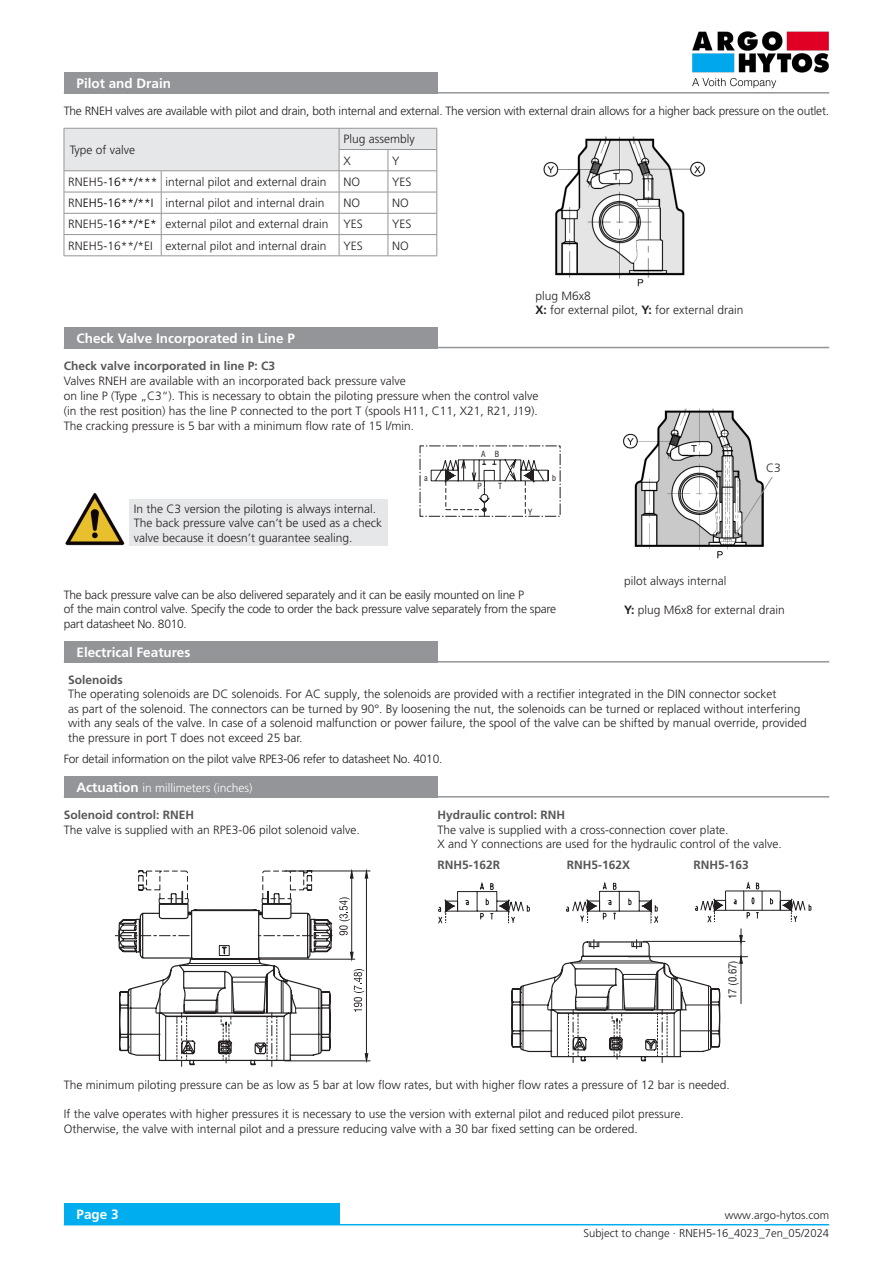
<style>
.page{position:relative;width:893px;height:1263px;background:#fff}
.page>*{position:absolute;margin:0;border:0;box-sizing:border-box;transform-origin:0 0}
._03_Headline_white{font:700 13.5px "Frutiger LT Pro";color:#fff}
._06_Text{font:300 12px/15px "Frutiger LT Pro";color:#231f20}
._06_Text-2{font:300 12px/14.4px "Frutiger LT Pro";letter-spacing:-.02em;color:#231f20}
._05_Subline_Copytext{font:700 12px "Frutiger LT Pro";color:#57585a}
.t1{font:300 12px "Frutiger LT Pro";color:#000}
._03_Headline_white-2{font:300 12px "Frutiger LT Pro";color:#fff}
.t2{font:300 11.25px "Frutiger LT Pro";color:#231f20}
.t3{font:condensed 10.65px "Swiss 721 BTCE";color:#231f20}
.t4{font:condensed 8.25px "Swiss 721 BTCE";color:#231f20}
.s1{color:#231f20}
.s2{font-weight:700}
.s3{font-weight:700;font-size:13.5px}
</style>
<div class="page">
<img style="left:692px;top:31px;width:137px;height:57px">
<svg style="left:115px;top:870px;width:255px;height:197px"></svg>
<hr style="left:628px;top:956px;width:119px;height:1px;background:#231f20">
<hr style="left:741px;top:928px;width:1px;height:76px;background:#231f20">
<svg style="left:739px;top:956px;width:9px;height:8px"></svg>
<svg style="left:739px;top:935px;width:6px;height:8px"></svg>
<hr style="left:643px;top:941px;width:101px;height:1px;background:#231f20">
<svg style="left:511px;top:939px;width:210px;height:124px"></svg>
<svg style="left:438px;top:882px;width:220px;height:41px"></svg>
<svg style="left:695px;top:882px;width:116px;height:40px"></svg>
<img style="left:623px;top:408px;width:141px;height:151px">
<svg style="left:735px;top:476px;width:38px;height:60px"></svg>
<img style="left:543px;top:136px;width:163px;height:151px">
<svg style="left:420px;top:445px;width:141px;height:72px"></svg>
<img style="left:65px;top:492px;width:60px;height:54px">
<div style="left:130px;top:500px;width:258px;height:46px;background:#e6e7e9"></div>
<hr style="left:64px;top:1224px;width:765px;height:1px;background:#00aeef">
<div style="left:64px;top:1203px;width:276px;height:22px;background:#00aeef"></div>
<div style="left:64px;top:72px;width:373px;height:22px;background:#939598"></div>
<hr style="left:64px;top:92px;width:765px;height:2px;background:#939598">
<div style="left:64px;top:641px;width:373px;height:21px;background:#939598"></div>
<hr style="left:64px;top:661px;width:765px;height:1px;background:#939598">
<div style="left:64px;top:776px;width:373px;height:21px;background:#939598"></div>
<hr style="left:64px;top:796px;width:765px;height:1px;background:#939598">
<div style="left:64px;top:327px;width:373px;height:21px;background:#939598"></div>
<hr style="left:64px;top:347px;width:765px;height:1px;background:#939598">
<svg style="left:64px;top:128px;width:374px;height:128px"></svg>
<hr style="left:64px;top:256px;width:97px;height:1px;background:#939598">
<hr style="left:161px;top:256px;width:178px;height:1px;background:#939598">
<hr style="left:339px;top:256px;width:49px;height:1px;background:#939598">
<hr style="left:388px;top:256px;width:49px;height:1px;background:#939598">
<p class="_03_Headline_white" style="left:77px;top:75px;width:96px">Pilot and Drain</p>
<p class="_06_Text-2" style="left:64px;top:104px;width:767px">The RNEH valves are available with pilot and drain, both internal and external. The version with external drain allows for a higher back pressure on the outlet.</p>
<p class="_06_Text" style="left:70px;top:142px;width:67px">Type of valve</p>
<p class="_06_Text" style="left:343px;top:132px;width:73px">Plug assembly</p>
<p class="_06_Text" style="left:343px;top:153px;width:9px">X</p>
<p class="_06_Text" style="left:392px;top:153px;width:9px">Y</p>
<p class="t1" style="left:68px;top:175px;width:91px"><span class="s1">RNEH5-</span>16**/***</p>
<p class="_06_Text" style="left:165px;top:174px;width:163px">internal pilot and external drain</p>
<p class="_06_Text" style="left:343px;top:174px;width:18px">NO</p>
<p class="_06_Text" style="left:392px;top:174px;width:21px">YES</p>
<p class="t1" style="left:68px;top:196px;width:87px"><span class="s1">RN</span>EH5-16**/**I</p>
<p class="_06_Text" style="left:165px;top:196px;width:161px">internal pilot and internal drain</p>
<p class="_06_Text" style="left:343px;top:196px;width:18px">NO</p>
<p class="_06_Text" style="left:392px;top:196px;width:18px">NO</p>
<p class="t1" style="left:68px;top:217px;width:90px"><span class="s1">RNEH5</span>-16**/*E*</p>
<p class="_06_Text" style="left:165px;top:217px;width:165px">external pilot and external drain</p>
<p class="_06_Text" style="left:343px;top:217px;width:21px">YES</p>
<p class="_06_Text" style="left:392px;top:217px;width:21px">YES</p>
<p class="_06_Text" style="left:68px;top:238px;width:86px">RNEH5-16**/*EI</p>
<p class="_06_Text" style="left:165px;top:238px;width:163px">external pilot and internal drain</p>
<p class="_06_Text" style="left:343px;top:238px;width:21px">YES</p>
<p class="_06_Text" style="left:392px;top:238px;width:18px">NO</p>
<p class="_06_Text" style="left:535px;top:288px;width:57px">plug M6x8</p>
<p class="_06_Text" style="left:535px;top:302px;width:210px"><span class="s2">X:</span> for external pilot, <span class="s2">Y:</span> for external drain</p>
<p class="_03_Headline_white" style="left:77px;top:330px;width:220px">Check Valve Incorporated in Line P</p>
<p class="_05_Subline_Copytext" style="left:64px;top:359px;width:213px">Check valve incorporated in line P: C3</p>
<p class="_06_Text" style="left:64px;top:373px;width:476px">Valves RNEH are available with an incorporated back pressure valve<br>on line P (Type „C3“). This is necessary to obtain the piloting pressure when the control valve (in the rest position) has the line P connected to the port T (spools H11, C11, X21, R21, J19).</p>
<p class="_06_Text" style="left:64px;top:418px;width:352px">The cracking pressure is 5 bar with a minimum flow rate of 15 l/min.</p>
<p class="t4" style="left:481px;top:449px;width:20px">A B</p>
<p class="t4" style="left:424px;top:472px;width:5px">a</p>
<p class="t4" style="left:552px;top:472px;width:5px">b</p>
<p class="t4" style="left:477px;top:480px;width:6px">P</p>
<p class="t4" style="left:498px;top:480px;width:6px">T</p>
<p class="_06_Text" style="left:134px;top:501px;width:244px">In the C3 version the piloting is always internal.</p>
<p class="t4" style="left:528px;top:506px;width:6px">Y</p>
<p class="_06_Text" style="left:134px;top:516px;width:250px">The back pressure valve can’t be used as a check</p>
<p class="_06_Text" style="left:134px;top:530px;width:220px">valve because it doesn’t guarantee sealing.</p>
<p class="_06_Text-2" style="left:64px;top:588px;width:462px">The back pressure valve can be also delivered separately and it can be easily mounted on line P</p>
<p class="_06_Text-2" style="left:64px;top:602px;width:494px">of the main control valve. Specify the code to order the back pressure valve separately from the spare part datasheet No. 8010.</p>
<p class="_03_Headline_white" style="left:77px;top:644px;width:115px">Electrical Features</p>
<p class="_06_Text" style="left:766px;top:460px;width:16px">C3</p>
<p class="_06_Text" style="left:624px;top:573px;width:104px">pilot always internal</p>
<p class="_06_Text" style="left:624px;top:602px;width:162px"><span class="s2">Y:</span> plug M6x8 for external drain</p>
<p class="_05_Subline_Copytext" style="left:68px;top:673px;width:56px">Solenoids</p>
<p class="_06_Text" style="left:68px;top:687px;width:710px">The operating solenoids are DC solenoids. For AC supply, the solenoids are provided with a rectifier integrated in the DIN connector socket</p>
<p class="_06_Text" style="left:68px;top:701px;width:734px">as part of the solenoid. The connectors can be turned by 90°. By loosening the nut, the solenoids can be turned or replaced without interfering</p>
<p class="_06_Text" style="left:68px;top:716px;width:740px">with any seals of the valve. In case of a solenoid malfunction or power failure, the spool of the valve can be shifted by manual override, provided</p>
<p class="_06_Text" style="left:68px;top:730px;width:236px">the pressure in port T does not exceed 25 bar.</p>
<p class="_06_Text-2" style="left:64px;top:752px;width:380px">For detail information on the pilot valve RPE3-06 refer to datasheet No. 4010.</p>
<p class="_03_Headline_white-2" style="left:77px;top:781px;width:177px"><span class="s3">Actuation</span> in millimeters (inches)</p>
<p class="_05_Subline_Copytext" style="left:64px;top:808px;width:132px">Solenoid control: RNEH</p>
<p class="_06_Text" style="left:64px;top:823px;width:298px">The valve is supplied with an RPE3-06 pilot solenoid valve.</p>
<p class="_05_Subline_Copytext" style="left:437px;top:807px;width:129px">Hydraulic control: RNH</p>
<p class="_06_Text" style="left:437px;top:822px;width:293px">The valve is supplied with a cross-connection cover plate.</p>
<p class="_06_Text" style="left:437px;top:837px;width:346px">X and Y connections are used for the hydraulic control of the valve.</p>
<p class="_05_Subline_Copytext" style="left:437px;top:858px;width:64px">RNH5-162R</p>
<p class="_05_Subline_Copytext" style="left:567px;top:858px;width:65px">RNH5-162X</p>
<p class="_05_Subline_Copytext" style="left:694px;top:858px;width:57px">RNH5-163</p>
<p class="t3" style="left:725px;top:999px;width:40px;rotate:-90deg">17 (0.67)</p>
<p class="_06_Text" style="left:64px;top:1078px;width:667px">The minimum piloting pressure can be as low as 5 bar at low flow rates, but with higher flow rates a pressure of 12 bar is needed.</p>
<p class="_06_Text" style="left:64px;top:1106px;width:621px">If the valve operates with higher pressures it is necessary to use the version with external pilot and reduced pilot pressure.</p>
<p class="_06_Text" style="left:64px;top:1121px;width:575px">Otherwise, the valve with internal pilot and a pressure reducing valve with a 30 bar fixed setting can be ordered.</p>
<p class="_03_Headline_white" style="left:77px;top:1206px;width:44px">Page 3</p>
<p class="t2" style="left:725px;top:1209px;width:106px">www.argo-hytos.com</p>
<p class="t2" style="left:583px;top:1226px;width:247px">Subject to change · RNEH5-16_4023_7en_05/2024</p>
</div>
